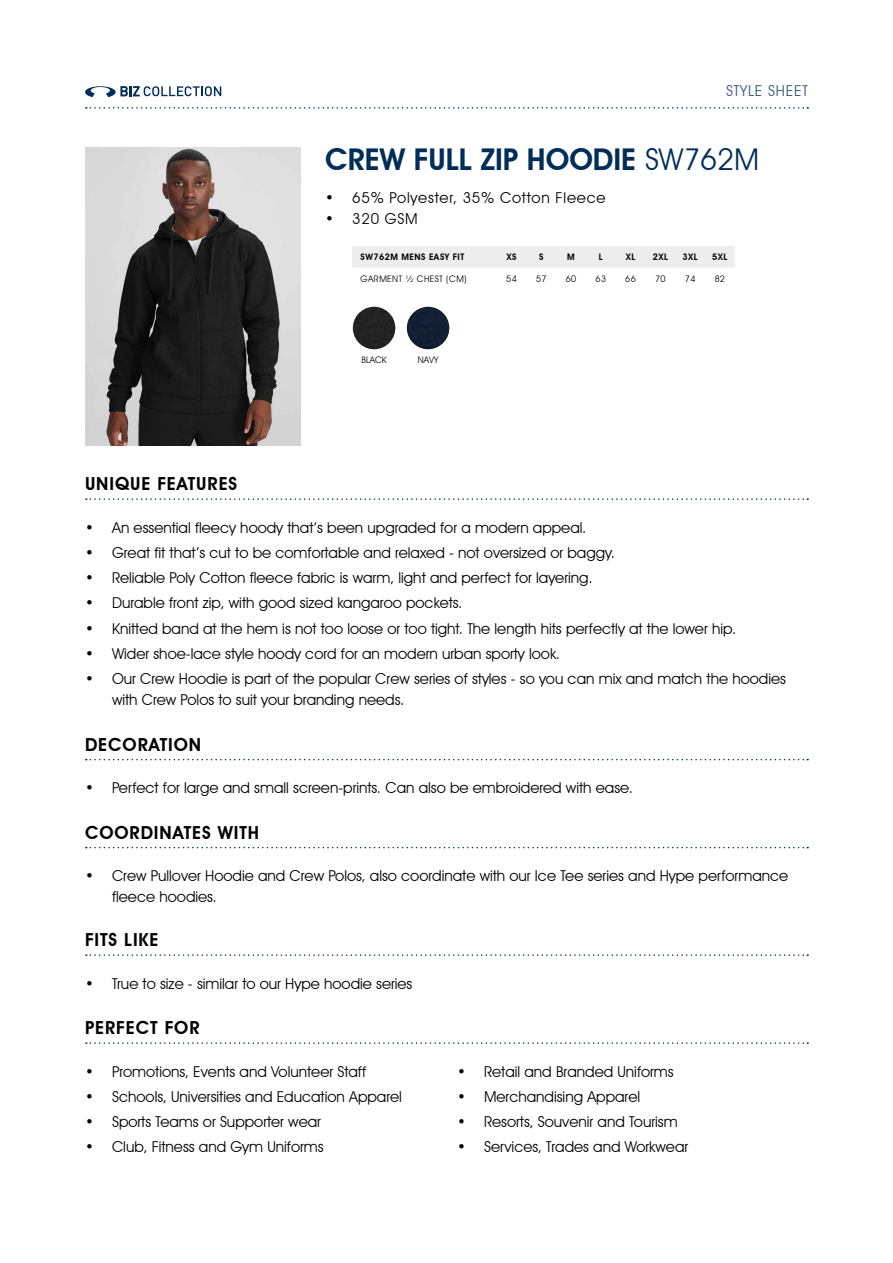
<style>
.page{position:relative;width:893px;height:1263px;background:#fff}
.page>*{position:absolute;margin:0;border:0;box-sizing:border-box;transform-origin:0 0}
.t1{font:600 30px "Avant Garde IT Cby BT";color:#002d59}
.t2{font:600 18px "Avant Garde IT Cby BT";letter-spacing:.05em;color:#000}
.t3{font:15px/21px "Avant Garde IT Cby BT";color:#000}
.t4{font:15px "Avant Garde IT Cby BT";letter-spacing:.05em;color:#000}
.t5{font:15px "Avant Garde IT Cby BT";letter-spacing:.05em;color:#33577a}
.t6{font:9px "Avant Garde IT Cby BT";letter-spacing:.05em;color:#000}
.t7{font:600 9px "Avant Garde IT Cby BT";letter-spacing:.05em;color:#000}
.s1{font-weight:400}
</style>
<div class="page">
<svg style="left:86px;top:107px;width:722px;height:2px"></svg>
<svg style="left:86px;top:498px;width:722px;height:2px"></svg>
<svg style="left:86px;top:759px;width:722px;height:1px"></svg>
<svg style="left:86px;top:954px;width:722px;height:2px"></svg>
<img style="left:352px;top:307px;width:44px;height:43px">
<svg style="left:85px;top:86px;width:136px;height:11px"></svg>
<img style="left:85px;top:147px;width:216px;height:298px">
<div style="left:352px;top:246px;width:383px;height:22px;background:#ededed"></div>
<svg style="left:86px;top:1042px;width:722px;height:2px"></svg>
<svg style="left:86px;top:847px;width:722px;height:1px"></svg>
<img style="left:406px;top:307px;width:44px;height:43px">
<p class="t5" style="left:726px;top:82px;width:83px">STYLE SHEET</p>
<h1 class="t1" style="left:325px;top:142px;width:435px">CREW FULL ZIP HOODIE <span class="s1">SW762M</span></h1>
<p class="t4" style="left:325px;top:188px;width:282px">• 65% Polyester, 35% Cotton Fleece</p>
<p class="t3" style="left:325px;top:208px;width:94px">• 320 GSM</p>
<p class="t7" style="left:361px;top:251px;width:105px">SW762M MENS EASY FIT</p>
<p class="t7" style="left:506px;top:251px;width:12px">XS</p>
<p class="t7" style="left:539px;top:251px;width:6px">S</p>
<p class="t7" style="left:567px;top:251px;width:9px">M</p>
<p class="t7" style="left:599px;top:251px;width:5px">L</p>
<p class="t7" style="left:626px;top:251px;width:11px">XL</p>
<p class="t7" style="left:653px;top:251px;width:17px">2XL</p>
<p class="t7" style="left:682px;top:251px;width:17px">3XL</p>
<p class="t7" style="left:712px;top:251px;width:17px">5XL</p>
<p class="t6" style="left:361px;top:273px;width:108px">GARMENT ½ CHEST (CM)</p>
<p class="t6" style="left:506px;top:273px;width:12px">54</p>
<p class="t6" style="left:536px;top:273px;width:12px">57</p>
<p class="t6" style="left:566px;top:273px;width:12px">60</p>
<p class="t6" style="left:595px;top:273px;width:12px">63</p>
<p class="t6" style="left:625px;top:273px;width:12px">66</p>
<p class="t6" style="left:655px;top:273px;width:12px">70</p>
<p class="t6" style="left:685px;top:273px;width:12px">74</p>
<p class="t6" style="left:715px;top:273px;width:12px">82</p>
<p class="t2" style="left:85px;top:473px;width:154px">UNIQUE FEATURES</p>
<p class="t6" style="left:361px;top:354px;width:27px">BLACK</p>
<p class="t6" style="left:418px;top:354px;width:22px">NAVY</p>
<p class="t3" style="left:85px;top:517px;width:503px">• An essential fleecy hoody that’s been upgraded for a modern appeal.</p>
<p class="t3" style="left:85px;top:542px;width:531px">• Great fit that’s cut to be comfortable and relaxed - not oversized or baggy.</p>
<p class="t3" style="left:85px;top:567px;width:509px">• Reliable Poly Cotton fleece fabric is warm, light and perfect for layering.</p>
<p class="t3" style="left:85px;top:592px;width:379px">• Durable front zip, with good sized kangaroo pockets.</p>
<p class="t3" style="left:85px;top:618px;width:653px">• Knitted band at the hem is not too loose or too tight. The length hits perfectly at the lower hip.</p>
<p class="t3" style="left:85px;top:643px;width:477px">• Wider shoe-lace style hoody cord for an modern urban sporty look.</p>
<p class="t3" style="left:112px;top:668px;width:675px;text-indent:-27px">• Our Crew Hoodie is part of the popular Crew series of styles - so you can mix and match the hoodies with Crew Polos to suit your branding needs.</p>
<p class="t2" style="left:85px;top:733px;width:118px">DECORATION</p>
<p class="t3" style="left:85px;top:777px;width:549px">• Perfect for large and small screen-prints. Can also be embroidered with ease.</p>
<p class="t2" style="left:85px;top:821px;width:175px">COORDINATES WITH</p>
<p class="t3" style="left:112px;top:865px;width:678px;text-indent:-27px">• Crew Pullover Hoodie and Crew Polos, also coordinate with our Ice Tee series and Hype performance fleece hoodies.</p>
<p class="t2" style="left:85px;top:929px;width:75px">FITS LIKE</p>
<p class="t3" style="left:85px;top:972px;width:329px">• True to size - similar to our Hype hoodie series</p>
<p class="t2" style="left:85px;top:1017px;width:116px">PERFECT FOR</p>
<p class="t3" style="left:85px;top:1060px;width:283px">• Promotions, Events and Volunteer Staff</p>
<p class="t3" style="left:85px;top:1086px;width:318px">• Schools, Universities and Education Apparel</p>
<p class="t3" style="left:85px;top:1111px;width:237px">• Sports Teams or Supporter wear</p>
<p class="t3" style="left:85px;top:1136px;width:240px">• Club, Fitness and Gym Uniforms</p>
<p class="t3" style="left:457px;top:1060px;width:218px">• Retail and Branded Uniforms</p>
<p class="t3" style="left:457px;top:1086px;width:185px">• Merchandising Apparel</p>
<p class="t3" style="left:457px;top:1111px;width:222px">• Resorts, Souvenir and Tourism</p>
<p class="t3" style="left:457px;top:1136px;width:233px">• Services, Trades and Workwear</p>
</div>
